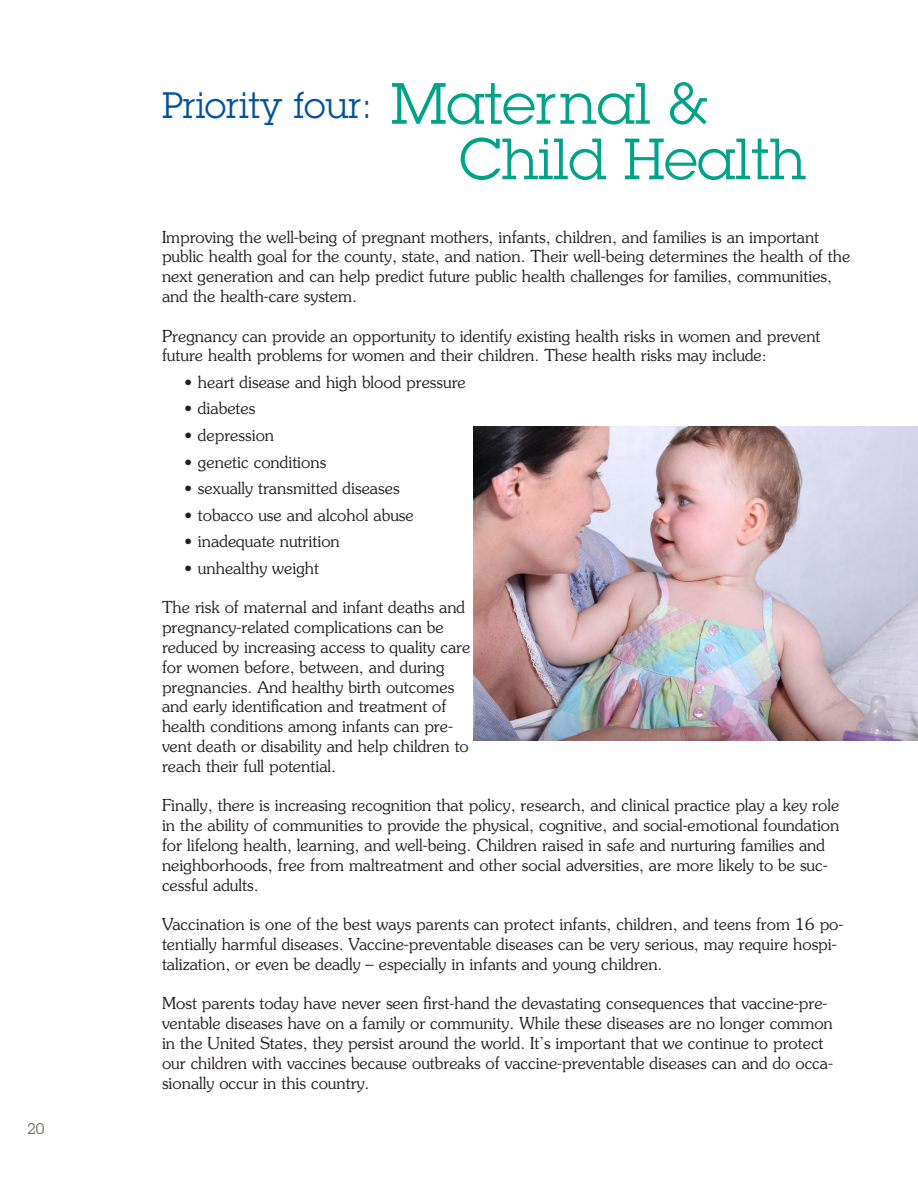
<style>
.page{position:relative;width:918px;height:1188px;background:#fff}
.page>*{position:absolute;margin:0;border:0;box-sizing:border-box;transform-origin:0 0}
.Section_Headings{font:57px "Lubalin Graph";color:#00a38a}
.Section_Headings-2{font:36px "Lubalin Graph";color:#01529a}
.Body{font:300 16.5px/19.8px "Souvenir";color:#231f20}
.Bullets{font:300 16.5px "Souvenir";color:#231f20}
.t1{font:15px "Lubalin Graph";color:#626458}
</style>
<div class="page">
<img style="left:473px;top:426px;width:445px;height:314px">
<p class="t1" style="left:27px;top:1119px;width:19px">20</p>
<p class="Section_Headings-2" style="left:162px;top:82px;width:212px">Priority four:</p>
<p class="Section_Headings" style="left:391px;top:68px;width:320px">Maternal &amp;</p>
<p class="Section_Headings" style="left:459px;top:123px;width:348px">Child Health</p>
<p class="Body" style="left:162px;top:227px;width:690px">Improving the well-being of pregnant mothers, infants, children, and families is an important public health goal for the county, state, and nation. Their well-being determines the health of the next generation and can help predict future public health challenges for families, communities, and the health-care system.</p>
<p class="Body" style="left:162px;top:326px;width:660px">Pregnancy can provide an opportunity to identify existing health risks in women and prevent future health problems for women and their children. These health risks may include:</p>
<p class="Bullets" style="left:184px;top:372px;width:283px">• heart disease and high blood pressure</p>
<p class="Bullets" style="left:184px;top:399px;width:72px">• diabetes</p>
<p class="Bullets" style="left:184px;top:425px;width:91px">• depression</p>
<p class="Bullets" style="left:184px;top:452px;width:143px">• genetic conditions</p>
<p class="Bullets" style="left:184px;top:478px;width:217px">• sexually transmitted diseases</p>
<p class="Bullets" style="left:184px;top:505px;width:231px">• tobacco use and alcohol abuse</p>
<p class="Bullets" style="left:184px;top:531px;width:157px">• inadequate nutrition</p>
<p class="Bullets" style="left:184px;top:558px;width:136px">• unhealthy weight</p>
<p class="Body" style="left:162px;top:598px;width:310px">The risk of maternal and infant deaths and pregnancy-related complications can be reduced by increasing access to quality care for women before, between, and during pregnancies. And healthy birth outcomes and early identification and treatment of health conditions among infants can pre&shy;vent death or disability and help children to reach their full potential.</p>
<p class="Body" style="left:162px;top:796px;width:679px">Finally, there is increasing recognition that policy, research, and clinical practice play a key role in the ability of communities to provide the physical, cognitive, and social-emotional foundation for lifelong health, learning, and well-being. Children raised in safe and nurturing families and neighborhoods, free from maltreatment and other social adversities, are more likely to be suc&shy;cessful adults.</p>
<p class="Body" style="left:162px;top:914px;width:683px">Vaccination is one of the best ways parents can protect infants, children, and teens from 16 po&shy;tentially harmful diseases. Vaccine-preventable diseases can be very serious, may require hospi&shy;talization, or even be deadly – especially in infants and young children.</p>
<p class="Body" style="left:162px;top:994px;width:673px">Most parents today have never seen first-hand the devastating consequences that vaccine-pre&shy;ventable diseases have on a family or community. While these diseases are no longer common in the United States, they persist around the world. It’s important that we continue to protect our children with vaccines because outbreaks of vaccine-preventable diseases can and do occa&shy;sionally occur in this country.</p>
</div>
